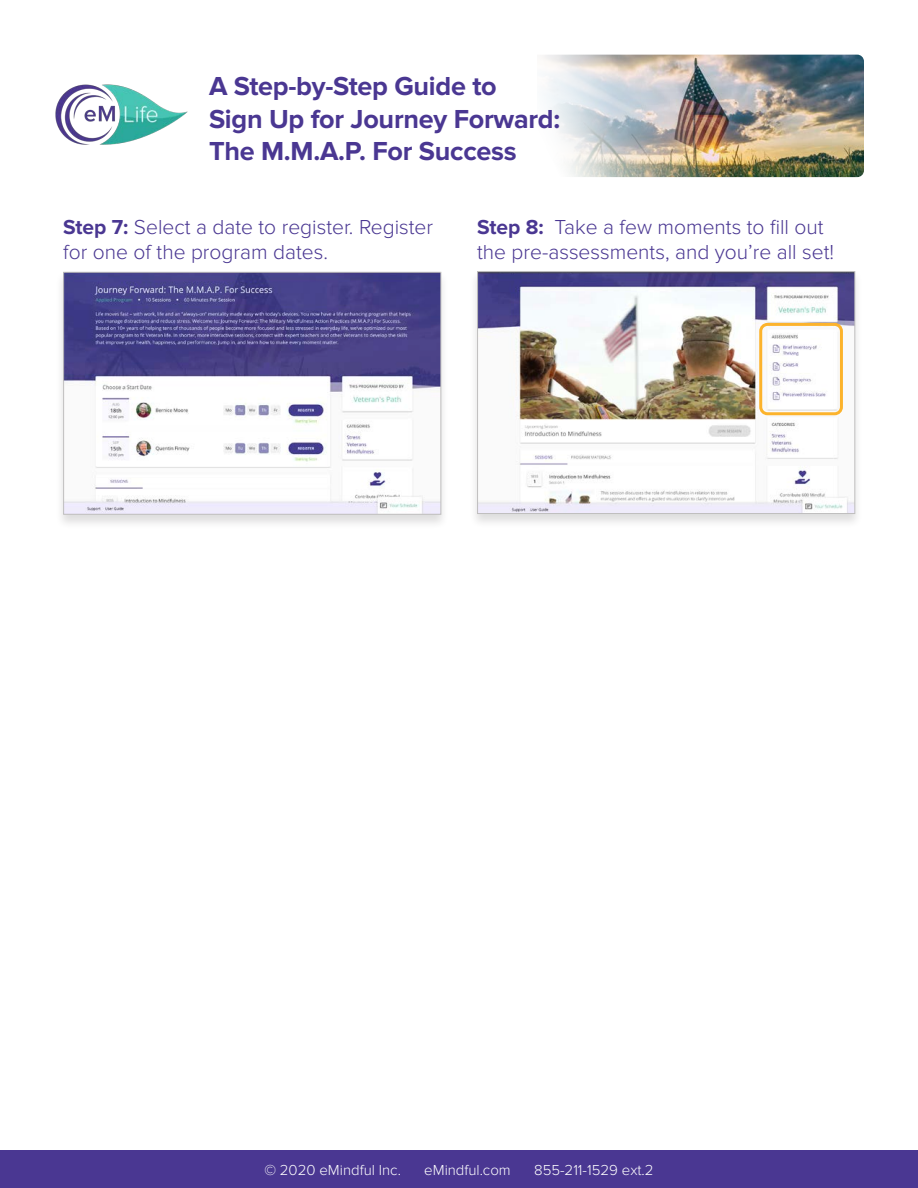
<style>
.page{position:relative;width:918px;height:1188px;background:#fff}
.page>*{position:absolute;margin:0;border:0;box-sizing:border-box;transform-origin:0 0}
.t1{font:700 27px/32.4px "Proxima Nova";letter-spacing:-.01em;color:#4a3792}
.t2{font:300 21px/25.2px "Proxima Nova";color:#4a3792}
.t3{font:300 15px "Proxima Nova";color:#fff}
.s1{font-weight:700}
</style>
<div class="page">
<div style="left:0;top:1150px;width:918px;height:38px;background:#4a3792"></div>
<img style="left:544px;top:55px;width:320px;height:122px">
<img style="left:55px;top:84px;width:133px;height:61px">
<div style="left:55px;top:270px;width:394px;height:260px;background:#231f20;opacity:.15"></div>
<img style="left:65px;top:274px;width:374px;height:239px">
<div style="left:63px;top:272px;width:378px;height:243px;border:1px solid #bfbebe"></div>
<div style="left:469px;top:270px;width:394px;height:259px;background:#231f20;opacity:.15"></div>
<img style="left:479px;top:273px;width:374px;height:239px">
<div style="left:477px;top:271px;width:378px;height:243px;border:1px solid #bfbebe"></div>
<div style="left:759px;top:323px;width:84px;height:92px;border:3px solid #fcb32c;border-radius:7px"></div>
<p class="t1" style="left:209px;top:71px;width:289px">A Step-by-Step Guide to</p>
<p class="t1" style="left:209px;top:103px;width:353px">Sign Up for Journey Forward:<br>The M.M.A.P. For Success</p>
<p class="t2" style="left:63px;top:214px;width:371px"><span class="s1">Step 7:</span> Select a date to register. Register for one of the program dates.</p>
<p class="t2" style="left:477px;top:214px;width:358px"><span class="s1">Step 8:</span> Take a few moments to fill out the pre-assessments, and you’re all set!</p>
<p class="t3" style="left:264px;top:1161px;width:138px">© 2020 eMindful Inc.</p>
<p class="t3" style="left:424px;top:1161px;width:88px">eMindful.com</p>
<p class="t3" style="left:534px;top:1161px;width:121px">855-211-1529 ext.2</p>
</div>
